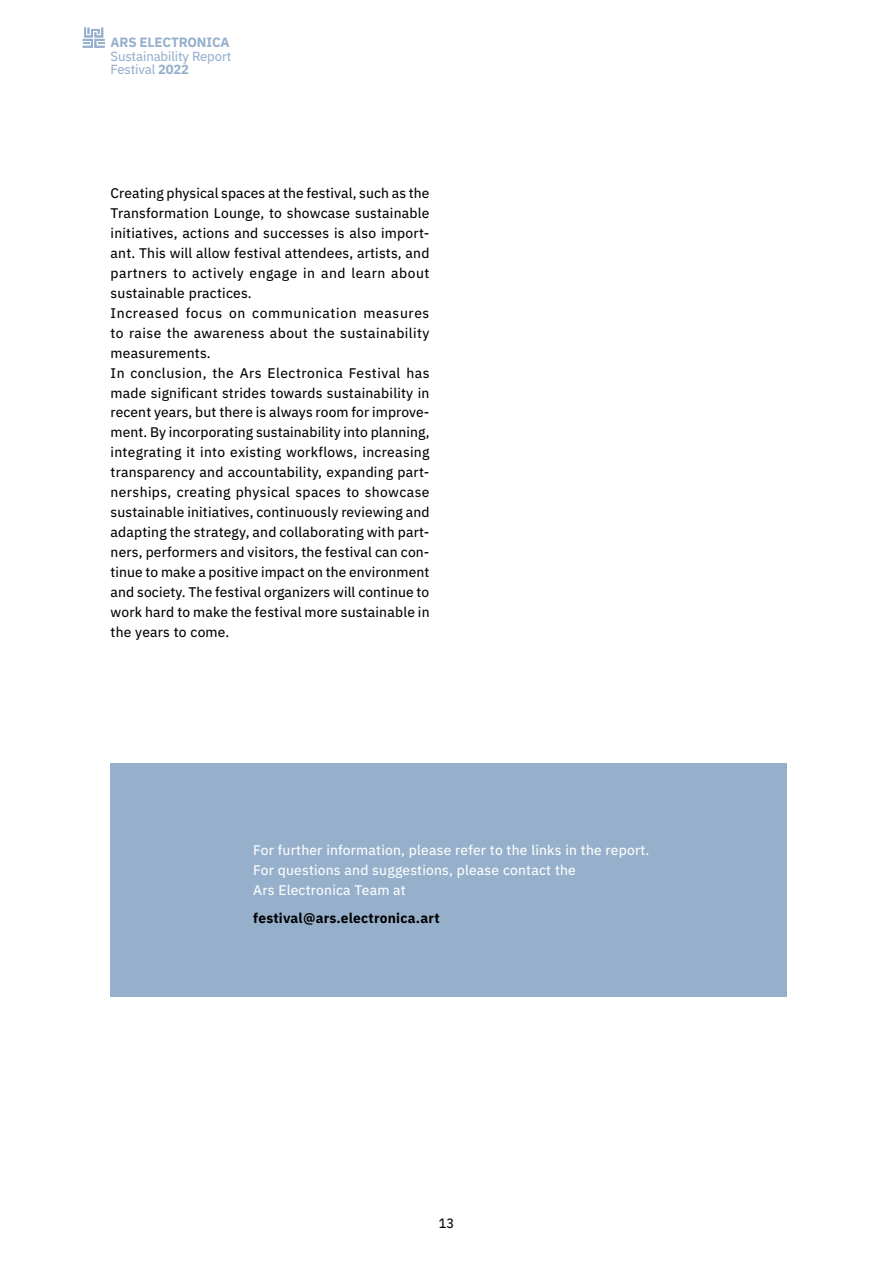
<style>
.page{position:relative;width:893px;height:1263px;background:#fff}
.page>*{position:absolute;margin:0;border:0;box-sizing:border-box;transform-origin:0 0}
.t1{font:13.95px/20px "IBM Plex Sans Text";letter-spacing:.015em;color:#000}
.t2{font:13.95px/20px "IBM Plex Sans Text";letter-spacing:.015em;color:#fff}
.t3{font:700 13.95px "IBM Plex Sans";letter-spacing:.015em;color:#000}
.t4{font:700 13.5px "IBM Plex Sans";letter-spacing:-.01em;color:#96b0cc}
.t5{font:13.5px "IBM Plex Sans Text";color:#000;scale:.95 1}
.t6{font:13.2px/13.5px "IBM Plex Sans Text";letter-spacing:-.01em;color:#96b0cc}
.s1{font-family:"IBM Plex Sans";font-weight:700}
</style>
<div class="page">
<svg style="left:83px;top:28px;width:22px;height:20px"></svg>
<div style="left:111px;top:763px;width:676px;height:234px;background:#96b0cc"></div>
<p class="t4" style="left:111px;top:31px;width:121px">ARS ELECTRONICA</p>
<p class="t6" style="left:111px;top:48px;width:122px">Sustainability Report<br>Festival <span class="s1">2022</span></p>
<p class="t1" style="left:111px;top:182px;width:321px">Creating physical spaces at the festival, such as the Transformation Lounge, to showcase sustainable initiatives, actions and successes is also import&shy;ant. This will allow festival attendees, artists, and partners to actively engage in and learn about sustainable practices.<br>Increased focus on communication measures to raise the awareness about the sustainability measurements.<br>In conclusion, the Ars Electronica Festival has made significant strides towards sustainability in recent years, but there is always room for improve&shy;ment. By incorporating sustainability into planning, integrating it into existing workflows, increasing transparency and accountability, expanding part&shy;nerships, creating physical spaces to showcase sustainable initiatives, continuously reviewing and adapting the strategy, and collaborating with part&shy;ners, performers and visitors, the festival can con&shy;tinue to make a positive impact on the environment and society. The festival organizers will continue to work hard to make the festival more sustainable in the years to come.</p>
<p class="t2" style="left:253px;top:839px;width:398px">For further information, please refer to the links in the report.<br>For questions and suggestions, please contact the<br>Ars Electronica Team at</p>
<p class="t3" style="left:253px;top:907px;width:188px">festival@ars.electronica.art</p>
<p class="t5" style="left:439px;top:1213px;width:18px">13</p>
</div>
